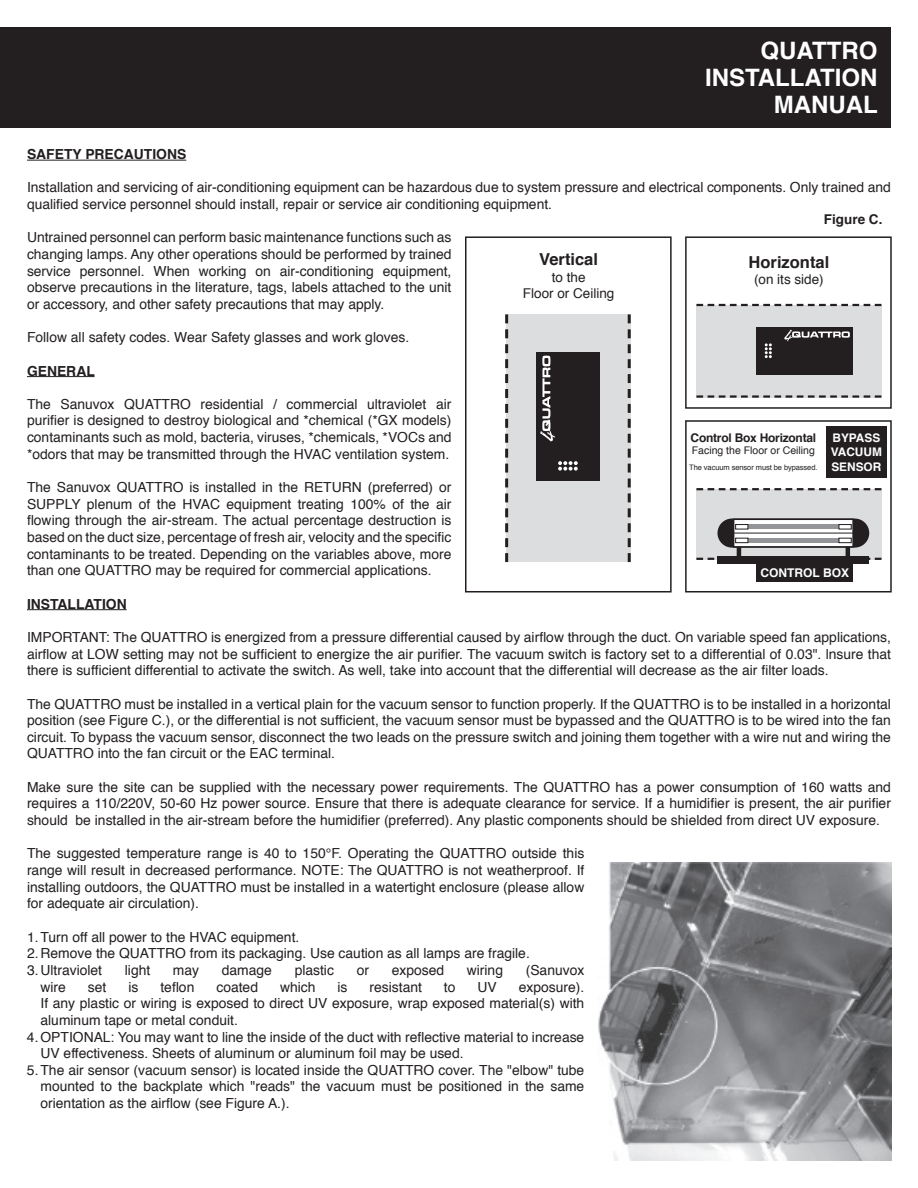
<style>
.page{position:relative;width:918px;height:1188px;background:#fff}
.page>*{position:absolute;margin:0;border:0;box-sizing:border-box;transform-origin:0 0}
.t1{font:700 24px/27px "Helvetica";color:#fff;text-align:right}
.t2{font:700 16.5px "Helvetica";color:#231f20}
.t3{font:13.8px/16.6px "Helvetica";color:#231f20;text-align:justify}
.t4{font:700 13.8px "Helvetica";color:#231f20}
.t5{font:13.5px/16.2px "Helvetica";color:#231f20;text-align:center}
.t6{font:700 13.5px "Helvetica";color:#231f20}
.t7{font:700 12px "Helvetica";letter-spacing:-.02em;color:#231f20}
.t8{font:700 12px "Helvetica";color:#fff}
.t9{font:700 11.85px/14.2px "Helvetica";color:#fff}
.t10{font:10.5px "Helvetica";color:#231f20}
.t11{font:7.5px "Helvetica";letter-spacing:-.01em;color:#231f20}
</style>
<div class="page">
<div style="left:0;top:27px;width:891px;height:100px;background:#231f20"></div>
<div style="left:465px;top:236px;width:207px;height:357px;border:2px solid #231f20"></div>
<div style="left:685px;top:236px;width:207px;height:173px;border:2px solid #231f20"></div>
<div style="left:685px;top:420px;width:207px;height:173px;border:2px solid #231f20"></div>
<div style="left:507px;top:314px;width:124px;height:248px;background:#dcdddf"></div>
<div style="left:696px;top:305px;width:185px;height:93px;background:#dcdddf"></div>
<div style="left:696px;top:489px;width:185px;height:71px;background:#dcdddf"></div>
<svg style="left:505px;top:314px;width:3px;height:248px"></svg>
<svg style="left:696px;top:304px;width:185px;height:2px"></svg>
<svg style="left:696px;top:488px;width:185px;height:2px"></svg>
<svg style="left:628px;top:314px;width:3px;height:248px"></svg>
<svg style="left:696px;top:395px;width:185px;height:3px"></svg>
<svg style="left:696px;top:558px;width:185px;height:2px"></svg>
<div style="left:536px;top:353px;width:64px;height:128px;background:#231f20"></div>
<div style="left:757px;top:327px;width:96px;height:48px;background:#231f20"></div>
<div style="left:757px;top:562px;width:96px;height:20px;background:#231f20"></div>
<div style="left:717px;top:556px;width:152px;height:8px;background:#231f20"></div>
<div style="left:717px;top:519px;width:152px;height:29px;background:#231f20;border-radius:15px"></div>
<svg style="left:558px;top:461px;width:20px;height:10px"></svg>
<svg style="left:765px;top:343px;width:7px;height:15px"></svg>
<svg style="left:732px;top:518px;width:123px;height:30px;background:#c1c1c1"></svg>
<hr style="left:733px;top:533px;width:120px;height:1px;background:#231f20">
<hr style="left:743px;top:525px;width:101px;height:4px;background:#939598">
<div style="left:743px;top:538px;width:101px;height:5px;background:#939598"></div>
<hr style="left:839px;top:525px;width:12px;height:4px;background:#fff">
<div style="left:839px;top:524px;width:13px;height:5px;border:1px solid #231f20"></div>
<hr style="left:736px;top:525px;width:12px;height:4px;background:#fff">
<div style="left:735px;top:524px;width:13px;height:5px;border:1px solid #231f20"></div>
<div style="left:839px;top:538px;width:12px;height:5px;background:#fff"></div>
<div style="left:839px;top:538px;width:13px;height:5px;border:1px solid #231f20"></div>
<div style="left:736px;top:538px;width:12px;height:5px;background:#fff"></div>
<div style="left:735px;top:538px;width:13px;height:5px;border:1px solid #231f20"></div>
<hr style="left:846px;top:547px;width:4px;height:11px;background:#231f20">
<hr style="left:737px;top:547px;width:4px;height:11px;background:#231f20">
<img style="left:598px;top:862px;width:294px;height:299px">
<hr style="left:27px;top:160px;width:159px;height:1px;background:#231f20">
<hr style="left:27px;top:376px;width:68px;height:1px;background:#231f20">
<hr style="left:27px;top:609px;width:100px;height:1px;background:#231f20">
<div style="left:826px;top:426px;width:61px;height:52px;background:#231f20"></div>
<svg style="left:540px;top:356px;width:15px;height:85px"></svg>
<svg style="left:784px;top:330px;width:66px;height:11px"></svg>
<h1 class="t1" style="left:705px;top:38px;width:174px">QUATTRO<br>INSTALLATION<br>MANUAL</h1>
<p class="t4" style="left:27px;top:143px;width:161px">SAFETY PRECAUTIONS</p>
<p class="t3" style="left:27px;top:180px;width:865px">Installation and servicing of air-conditioning equipment can be hazardous due to system pressure and electrical components. Only trained and qualified service personnel should install, repair or service air conditioning equipment.</p>
<p class="t3" style="left:27px;top:230px;width:426px">Untrained personnel can perform basic maintenance functions such as changing lamps. Any other operations should be performed by trained service personnel. When working on air-conditioning equipment, observe precautions in the literature, tags, labels attached to the unit or accessory, and other safety precautions that may apply.</p>
<p class="t3" style="left:27px;top:330px;width:384px">Follow all safety codes. Wear Safety glasses and work gloves.</p>
<p class="t4" style="left:27px;top:360px;width:69px">GENERAL</p>
<p class="t3" style="left:27px;top:396px;width:426px">The Sanuvox QUATTRO residential / commercial ultraviolet air purifier is designed to destroy biological and *chemical (*GX models) contaminants such as mold, bacteria, viruses, *chemicals, *VOCs and *odors that may be transmitted through the HVAC ventilation system.</p>
<p class="t3" style="left:27px;top:479px;width:426px">The Sanuvox QUATTRO is installed in the RETURN (preferred) or SUPPLY plenum of the HVAC equipment treating 100% of the air flowing through the air-stream. The actual percentage destruction is based on the duct size, percentage of fresh air, velocity and the specific contaminants to be treated. Depending on the variables above, more than one QUATTRO may be required for commercial applications.</p>
<p class="t4" style="left:27px;top:593px;width:101px">INSTALLATION</p>
<p class="t3" style="left:27px;top:629px;width:865px">IMPORTANT: The QUATTRO is energized from a pressure differential caused by airflow through the duct. On variable speed fan applications, airflow at LOW setting may not be sufficient to energize the air purifier. The vacuum switch is factory set to a differential of 0.03". lnsure that there is sufficient differential to activate the switch. As well, take into account that the differential will decrease as the air filter loads.</p>
<p class="t3" style="left:27px;top:696px;width:865px">The QUATTRO must be installed in a vertical plain for the vacuum sensor to function properly. If the QUATTRO is to be installed in a horizontal position (see Figure C.), or the differential is not sufficient, the vacuum sensor must be bypassed and the QUATTRO is to be wired into the fan circuit. To bypass the vacuum sensor, disconnect the two leads on the pressure switch and joining them together with a wire nut and wiring the QUATTRO into the fan circuit or the EAC terminal.</p>
<p class="t3" style="left:27px;top:779px;width:865px">Make sure the site can be supplied with the necessary power requirements. The QUATTRO has a power consumption of 160 watts and requires a 110/220V, 50-60 Hz power source. Ensure that there is adequate clearance for service. If a humidifier is present, the air purifier should be installed in the air-stream before the humidifier (preferred). Any plastic components should be shielded from direct UV exposure.</p>
<p class="t3" style="left:27px;top:846px;width:559px">The suggested temperature range is 40 to 150°F. Operating the QUATTRO outside this range will result in decreased performance. NOTE: The QUATTRO is not weatherproof. If installing outdoors, the QUATTRO must be installed in a watertight enclosure (please allow for adequate air circulation).</p>
<p class="t3" style="left:27px;top:929px;width:504px;text-align:left">1.Turn off all power to the HVAC equipment.<br>2.Remove the QUATTRO from its packaging. Use caution as all lamps are fragile.<br>3.Ultraviolet</p>
<p class="t6" style="left:824px;top:208px;width:60px">Figure C.</p>
<p class="t2" style="left:539px;top:246px;width:60px">Vertical</p>
<p class="t5" style="left:523px;top:269px;width:93px">to the<br>Floor or Ceiling</p>
<p class="t2" style="left:749px;top:249px;width:82px">Horizontal</p>
<p class="t5" style="left:754px;top:272px;width:71px">(on its side)</p>
<p class="t7" style="left:691px;top:428px;width:127px">Control Box Horizontal</p>
<p class="t10" style="left:692px;top:442px;width:125px">Facing the Floor or Ceiling</p>
<p class="t11" style="left:689px;top:462px;width:130px">The vacuum sensor must be bypassed.</p>
<p class="t9" style="left:831px;top:431px;width:53px">BYPASS<br>VACUUM<br>SENSOR</p>
<p class="t8" style="left:761px;top:563px;width:90px">CONTROL BOX</p>
<p class="t3" style="left:125px;top:962px;width:27px">light</p>
<p class="t3" style="left:173px;top:962px;width:28px">may</p>
<p class="t3" style="left:222px;top:962px;width:52px">damage</p>
<p class="t3" style="left:295px;top:962px;width:41px">plastic</p>
<p class="t3" style="left:357px;top:962px;width:14px">or</p>
<p class="t3" style="left:392px;top:962px;width:54px">exposed</p>
<p class="t3" style="left:467px;top:962px;width:38px">wiring</p>
<p class="t3" style="left:526px;top:962px;width:60px">(Sanuvox</p>
<p class="t3" style="left:41px;top:979px;width:27px">wire</p>
<p class="t3" style="left:88px;top:979px;width:20px">set</p>
<p class="t3" style="left:128px;top:979px;width:12px">is</p>
<p class="t3" style="left:160px;top:979px;width:35px">teflon</p>
<p class="t3" style="left:216px;top:979px;width:43px">coated</p>
<p class="t3" style="left:280px;top:979px;width:37px">which</p>
<p class="t3" style="left:338px;top:979px;width:12px">is</p>
<p class="t3" style="left:370px;top:979px;width:54px">resistant</p>
<p class="t3" style="left:444px;top:979px;width:13px">to</p>
<p class="t3" style="left:478px;top:979px;width:21px">UV</p>
<p class="t3" style="left:519px;top:979px;width:67px">exposure).</p>
<p class="t3" style="left:41px;top:996px;width:545px">If any plastic or wiring is exposed to direct UV exposure, wrap exposed material(s) with</p>
<p class="t3" style="left:41px;top:1012px;width:199px">aluminum tape or metal conduit.</p>
<p class="t3" style="left:27px;top:1029px;width:559px">4.OPTIONAL: You may want to line the inside of the duct with reflective material to increase</p>
<p class="t3" style="left:41px;top:1045px;width:425px">UV effectiveness. Sheets of aluminum or aluminum foil may be used.</p>
<p class="t3" style="left:27px;top:1062px;width:559px">5.The air sensor (vacuum sensor) is located inside the QUATTRO cover. The "elbow" tube</p>
<p class="t3" style="left:41px;top:1079px;width:545px">mounted to the backplate which "reads" the vacuum must be positioned in the same</p>
<p class="t3" style="left:41px;top:1095px;width:251px">orientation as the airflow (see Figure A.).</p>
</div>
